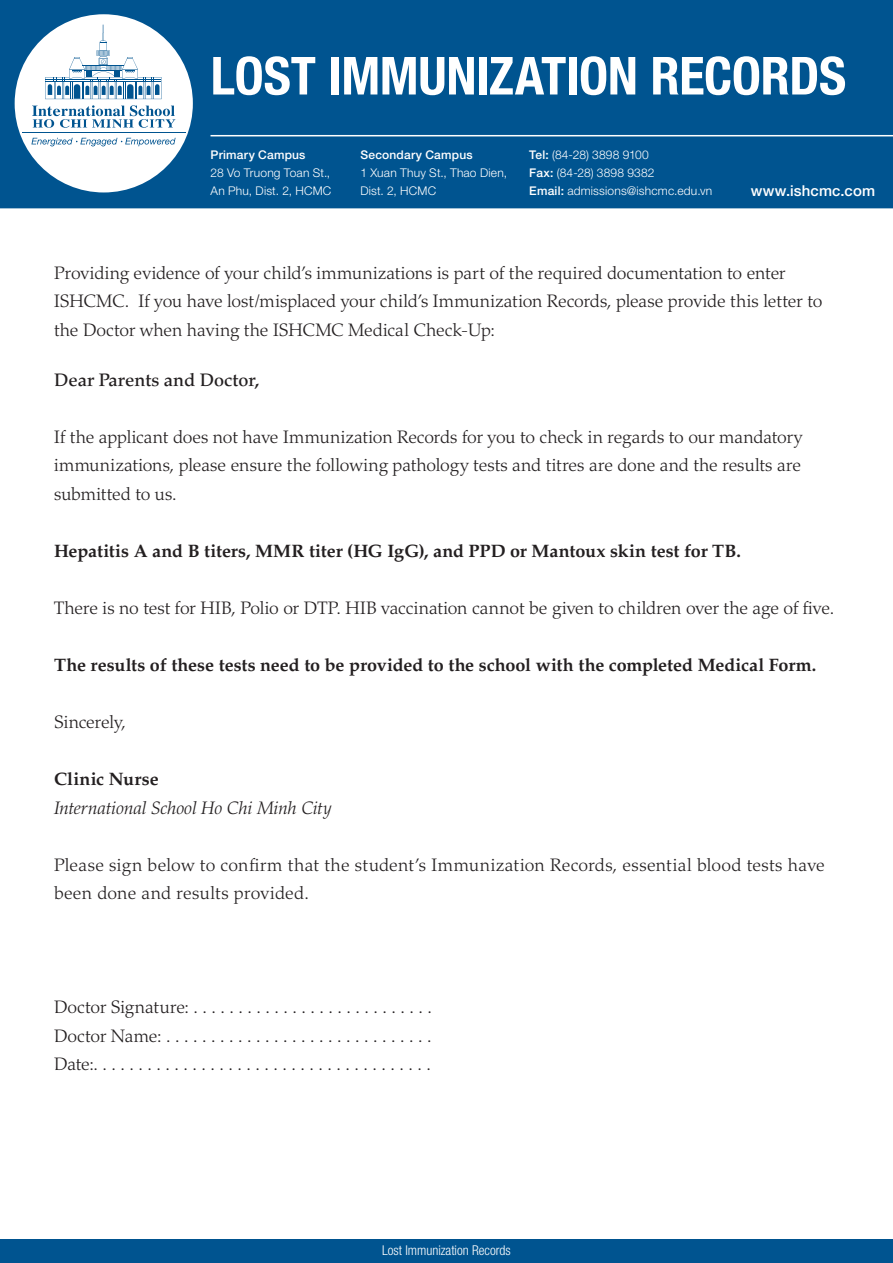
<style>
.page{position:relative;width:893px;height:1263px;background:#fff}
.page>*{position:absolute;margin:0;border:0;box-sizing:border-box;transform-origin:0 0}
.t1{font:700 condensed 52.5px "Helvetica Neue LT Std";letter-spacing:-.01em;color:#fff}
.t2{font:300 18px/28.5px "Palatino LT Std";color:#231f20}
.t3{font:700 18px "Palatino LT Std";color:#231f20}
.t4{font:italic 300 18px "Palatino LT Std";letter-spacing:-.005em;color:#231f20}
.t5{font:500 18px "Palatino LT Std";color:#231f20}
.t6{font:500 15px "Helvetica Neue LT Std";letter-spacing:.01em;color:#fff}
.t7{font:300 condensed 13.5px "Helvetica Neue LT Std";color:#fff}
.t8{font:300 12px/18px "Helvetica Neue LT Std";letter-spacing:.015em;color:#fff}
.t9{font:500 12px "Helvetica Neue LT Std";letter-spacing:.015em;color:#fff}
.s1{font-weight:500}
</style>
<div class="page">
<div style="left:0;top:0;width:893px;height:208px;background:#005490"></div>
<div style="left:15px;top:14px;width:178px;height:178px;background:#fff;border-radius:50%"></div>
<svg style="left:45px;top:24px;width:117px;height:75px"></svg>
<svg style="left:32px;top:105px;width:143px;height:23px"></svg>
<hr style="left:22px;top:133px;width:164px;height:1px;background:#005490">
<svg style="left:31px;top:138px;width:145px;height:8px"></svg>
<hr style="left:210px;top:135px;width:683px;height:1px;background:#fff">
<div style="left:0;top:1239px;width:893px;height:24px;background:#005490"></div>
<p class="t1" style="left:211px;top:44px;width:637px">LOST IMMUNIZATION RECORDS</p>
<p class="t9" style="left:211px;top:148px;width:96px">Primary Campus</p>
<p class="t8" style="left:211px;top:164px;width:122px">28 Vo Truong Toan St.,<br>An Phu, Dist. 2, HCMC</p>
<p class="t9" style="left:360px;top:148px;width:114px">Secondary Campus</p>
<p class="t8" style="left:360px;top:164px;width:148px">1 Xuan Thuy St., Thao Dien,<br>Dist. 2, HCMC</p>
<p class="t8" style="left:529px;top:146px;width:184px"><span class="s1">Tel:</span> (84-28) 3898 9100<br><span class="s1">Fax:</span> (84-28) 3898 9382<br><span class="s1">Email:</span> admissions@ishcmc.edu.vn</p>
<p class="t6" style="left:751px;top:181px;width:126px">www.ishcmc.com</p>
<p class="t2" style="left:54px;top:259px;width:770px">Providing evidence of your child’s immunizations is part of the required documentation to enter<br>ISHCMC. If you have lost/misplaced your child’s Immunization Records, please provide this letter to the Doctor when having the ISHCMC Medical Check-Up:</p>
<p class="t5" style="left:54px;top:369px;width:207px">Dear Parents and Doctor,</p>
<p class="t2" style="left:54px;top:423px;width:750px;text-align:justify">If the applicant does not have Immunization Records for you to check in regards to our mandatory immunizations, please ensure the following pathology tests and titres are done and the results are submitted to us.</p>
<p class="t3" style="left:54px;top:540px;width:688px">Hepatitis A and B titers, MMR titer (HG IgG), and PPD or Mantoux skin test for TB.</p>
<p class="t2" style="left:54px;top:594px;width:782px">There is no test for HIB, Polio or DTP. HIB vaccination cannot be given to children over the age of five.</p>
<p class="t3" style="left:54px;top:654px;width:764px">The results of these tests need to be provided to the school with the completed Medical Form.</p>
<p class="t2" style="left:54px;top:708px;width:74px">Sincerely,</p>
<p class="t3" style="left:54px;top:768px;width:106px">Clinic Nurse</p>
<p class="t4" style="left:54px;top:797px;width:279px">International School Ho Chi Minh City</p>
<p class="t2" style="left:54px;top:850px;width:772px">Please sign below to confirm that the student’s Immunization Records, essential blood tests have been done and results provided.</p>
<p class="t2" style="left:54px;top:993px;width:380px">Doctor Signature: . . . . . . . . . . . . . . . . . . . . . . . . . . .</p>
<p class="t2" style="left:54px;top:1021px;width:379px">Doctor Name: . . . . . . . . . . . . . . . . . . . . . . . . . . . . . .</p>
<p class="t2" style="left:54px;top:1050px;width:378px">Date:. . . . . . . . . . . . . . . . . . . . . . . . . . . . . . . . . . . . . .</p>
<p class="t7" style="left:382px;top:1242px;width:130px">Lost Immunization Records</p>
</div>
